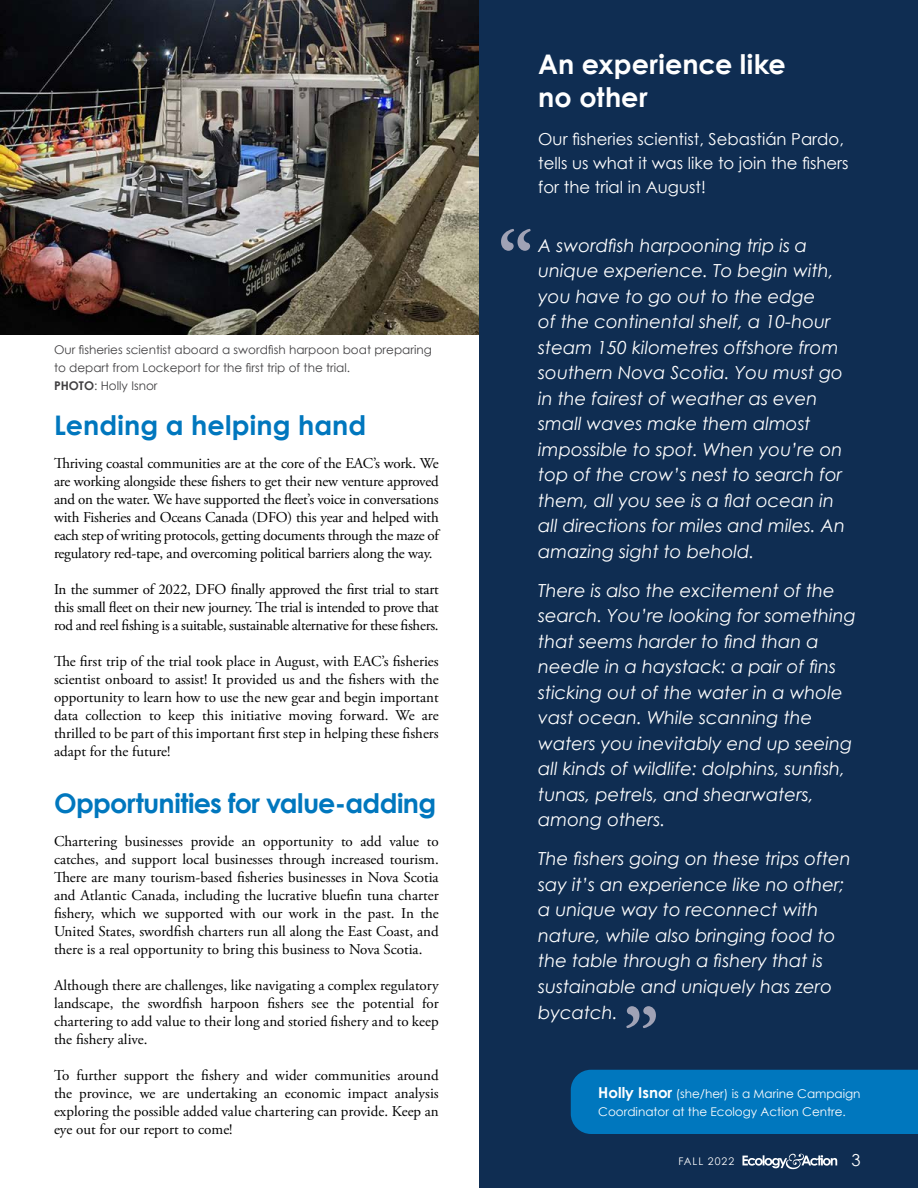
<style>
.page{position:relative;width:918px;height:1188px;background:#fff}
.page>*{position:absolute;margin:0;border:0;box-sizing:border-box;transform-origin:0 0}
.t1{font:700 27px "Century Gothic";letter-spacing:-.015em;color:#0077be}
.t2{font:700 27px/33px "Century Gothic";color:#fff}
.t3{font:700 27px "Century Gothic";letter-spacing:.005em;color:#0077be}
.t4{font:italic 18px/25.5px "Century Gothic";color:#fff}
.t5{font:16.5px/24px "Century Gothic";color:#fff}
.t6{font:15px/18px "Adobe Garamond Pro";color:#000;text-align:justify}
.t7{font:12px/18px "Century Gothic";color:#414042}
.t8{font:12px/18px "Century Gothic";color:#fff}
.t9{font:10.5px "Century Gothic";letter-spacing:.1em;color:#fff}
.s1{font-weight:700}
.s2{font-weight:700;font-size:15px}
</style>
<div class="page">
<img style="left:0;top:0;width:479px;height:335px">
<div style="left:479px;top:0;width:439px;height:1188px;background:#0f2d52"></div>
<svg style="left:742px;top:1154px;width:95px;height:15px"></svg>
<svg style="left:501px;top:229px;width:30px;height:22px"></svg>
<div style="left:571px;top:1070px;width:347px;height:64px;background:#0077be"></div>
<svg style="left:626px;top:1006px;width:30px;height:22px"></svg>
<p class="t7" style="left:54px;top:341px;width:379px">Our fisheries scientist aboard a swordfish harpoon boat preparing to depart from Lockeport for the first trip of the trial.<br><span class="s1">PHOTO</span>: Holly Isnor</p>
<h1 class="t3" style="left:54px;top:409px;width:314px">Lending a helping hand</h1>
<p class="t6" style="left:54px;top:455px;width:386px">Thriving coastal communities are at the core of the EAC’s work. We are working alongside these fishers to get their new venture approved and on the water. We have supported the fleet’s voice in conversations with Fisheries and Oceans Canada (DFO) this year and helped with each step of writing protocols, getting documents through the maze of regulatory red-tape, and overcoming political barriers along the way.</p>
<p class="t6" style="left:54px;top:581px;width:386px">In the summer of 2022, DFO finally approved the first trial to start this small fleet on their new journey. The trial is intended to prove that rod and reel fishing is a suitable, sustainable alternative for these fishers.</p>
<p class="t6" style="left:54px;top:653px;width:386px">The first trip of the trial took place in August, with EAC’s fisheries scientist onboard to assist! It provided us and the fishers with the opportunity to learn how to use the new gear and begin important data collection to keep this initiative moving forward. We are thrilled to be part of this important first step in helping these fishers adapt for the future!</p>
<h1 class="t1" style="left:54px;top:786px;width:384px">Opportunities for value-adding</h1>
<p class="t6" style="left:54px;top:833px;width:386px">Chartering businesses provide an opportunity to add value to catches, and support local businesses through increased tourism.<br>There are many tourism-based fisheries businesses in Nova Scotia and Atlantic Canada, including the lucrative bluefin tuna charter fishery, which we supported with our work in the past. In the United States, swordfish charters run all along the East Coast, and there is a real opportunity to bring this business to Nova Scotia.</p>
<p class="t6" style="left:54px;top:977px;width:386px">Although there are challenges, like navigating a complex regulatory landscape, the swordfish harpoon fishers see the potential for chartering to add value to their long and storied fishery and to keep the fishery alive.</p>
<p class="t6" style="left:54px;top:1067px;width:386px">To further support the fishery and wider communities around the province, we are undertaking an economic impact analysis exploring the possible added value chartering can provide. Keep an eye out for our report to come!</p>
<h1 class="t2" style="left:538px;top:47px;width:249px">An experience like no other</h1>
<p class="t5" style="left:538px;top:127px;width:312px">Our fisheries scientist, Sebastián Pardo, tells us what it was like to join the fishers for the trial in August!</p>
<p class="t4" style="left:538px;top:232px;width:308px">A swordfish harpooning trip is a unique experience. To begin with, you have to go out to the edge<br>of the continental shelf, a 10-hour steam 150 kilometres offshore from southern Nova Scotia. You must go in the fairest of weather as even small waves make them almost impossible to spot. When you’re on top of the crow’s nest to search for them, all you see is a flat ocean in all directions for miles and miles. An amazing sight to behold.</p>
<p class="t4" style="left:538px;top:577px;width:319px">There is also the excitement of the search. You’re looking for something that seems harder to find than a needle in a haystack: a pair of fins sticking out of the water in a whole vast ocean. While scanning the waters you inevitably end up seeing all kinds of wildlife: dolphins, sunfish, tunas, petrels, and shearwaters, among others.</p>
<p class="t4" style="left:538px;top:846px;width:314px">The fishers going on these trips often say it’s an experience like no other; a unique way to reconnect with nature, while also bringing food to the table through a fishery that is sustainable and uniquely has zero bycatch.</p>
<p class="t8" style="left:598px;top:1084px;width:264px"><span class="s2">Holly Isnor</span> (she/her) is a Marine Campaign<br>Coordinator at the Ecology Action Centre.</p>
<p class="t9" style="left:678px;top:1154px;width:58px">FALL 2022</p>
<p class="t5" style="left:851px;top:1148px;width:11px">3</p>
</div>
